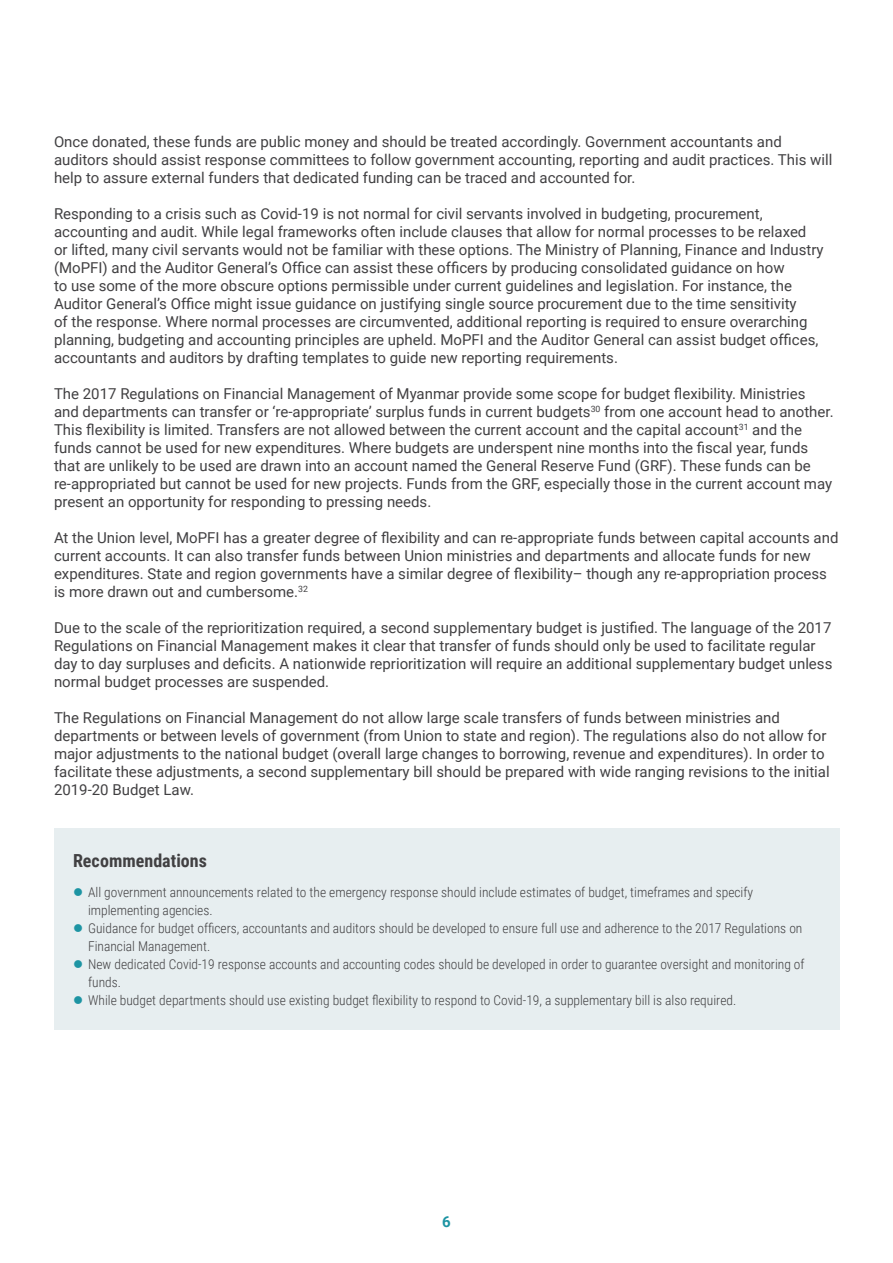
<style>
.page{position:relative;width:893px;height:1263px;background:#fff}
.page>*{position:absolute;margin:0;border:0;box-sizing:border-box;transform-origin:0 0}
.t1{font:700 18px "Roboto Condensed";color:#414042}
.t2{font:15px/18px "Roboto";color:#414042}
.t3{font:700 15px "Roboto";color:#1d94a3}
.t4{font:300 13.5px/18px "Roboto Condensed";color:#414042}
.s1{color:#1d94a3}
</style>
<div class="page">
<div style="left:54px;top:828px;width:786px;height:201px;background:#e7eef0"></div>
<p class="t2" style="left:54px;top:132px;width:780px">Once donated, these funds are public money and should be treated accordingly. Government accountants and auditors should assist response committees to follow government accounting, reporting and audit practices. This will help to assure external funders that dedicated funding can be traced and accounted for.</p>
<p class="t2" style="left:54px;top:204px;width:771px">Responding to a crisis such as Covid-19 is not normal for civil servants involved in budgeting, procurement, accounting and audit. While legal frameworks often include clauses that allow for normal processes to be relaxed or lifted, many civil servants would not be familiar with these options. The Ministry of Planning, Finance and Industry (MoPFI) and the Auditor General’s Office can assist these officers by producing consolidated guidance on how<br>to use some of the more obscure options permissible under current guidelines and legislation. For instance, the Auditor General’s Office might issue guidance on justifying single source procurement due to the time sensitivity<br>of the response. Where normal processes are circumvented, additional reporting is required to ensure overarching planning, budgeting and accounting principles are upheld. MoPFI and the Auditor General can assist budget offices, accountants and auditors by drafting templates to guide new reporting requirements.</p>
<p class="t2" style="left:54px;top:384px;width:781px">The 2017 Regulations on Financial Management of Myanmar provide some scope for budget flexibility. Ministries and departments can transfer or ‘re-appropriate’ surplus funds in current budgets<sup>30</sup> from one account head to another.<br>This flexibility is limited. Transfers are not allowed between the current account and the capital account<sup>31</sup> and the funds cannot be used for new expenditures. Where budgets are underspent nine months into the fiscal year, funds that are unlikely to be used are drawn into an account named the General Reserve Fund (GRF). These funds can be re-appropriated but cannot be used for new projects. Funds from the GRF, especially those in the current account may present an opportunity for responding to pressing needs.</p>
<p class="t2" style="left:54px;top:528px;width:786px">At the Union level, MoPFI has a greater degree of flexibility and can re-appropriate funds between capital accounts and current accounts. It can also transfer funds between Union ministries and departments and allocate funds for new expenditures. State and region governments have a similar degree of flexibility– though any re-appropriation process is more drawn out and cumbersome.<sup>32</sup></p>
<p class="t2" style="left:54px;top:618px;width:780px">Due to the scale of the reprioritization required, a second supplementary budget is justified. The language of the 2017<br>Regulations on Financial Management makes it clear that transfer of funds should only be used to facilitate regular day to day surpluses and deficits. A nationwide reprioritization will require an additional supplementary budget unless normal budget processes are suspended.</p>
<p class="t2" style="left:54px;top:708px;width:777px">The Regulations on Financial Management do not allow large scale transfers of funds between ministries and departments or between levels of government (from Union to state and region). The regulations also do not allow for major adjustments to the national budget (overall large changes to borrowing, revenue and expenditures). In order to facilitate these adjustments, a second supplementary bill should be prepared with wide ranging revisions to the initial 2019-20 Budget Law.</p>
<p class="t1" style="left:73px;top:847px;width:135px">Recommendations</p>
<p class="t4" style="left:88px;top:883px;width:666px;text-indent:-15px"><span class="s1">●</span> All government announcements related to the emergency response should include estimates of budget, timeframes and specify implementing agencies.</p>
<p class="t4" style="left:88px;top:919px;width:716px;text-indent:-15px"><span class="s1">●</span> Guidance for budget officers, accountants and auditors should be developed to ensure full use and adherence to the 2017 Regulations on<br>Financial Management.</p>
<p class="t4" style="left:88px;top:955px;width:718px;text-indent:-15px"><span class="s1">●</span> New dedicated Covid-19 response accounts and accounting codes should be developed in order to guarantee oversight and monitoring of funds.</p>
<p class="t4" style="left:73px;top:991px;width:665px"><span class="s1">●</span> While budget departments should use existing budget flexibility to respond to Covid-19, a supplementary bill is also required.</p>
<p class="t3" style="left:442px;top:1211px;width:10px">6</p>
</div>
